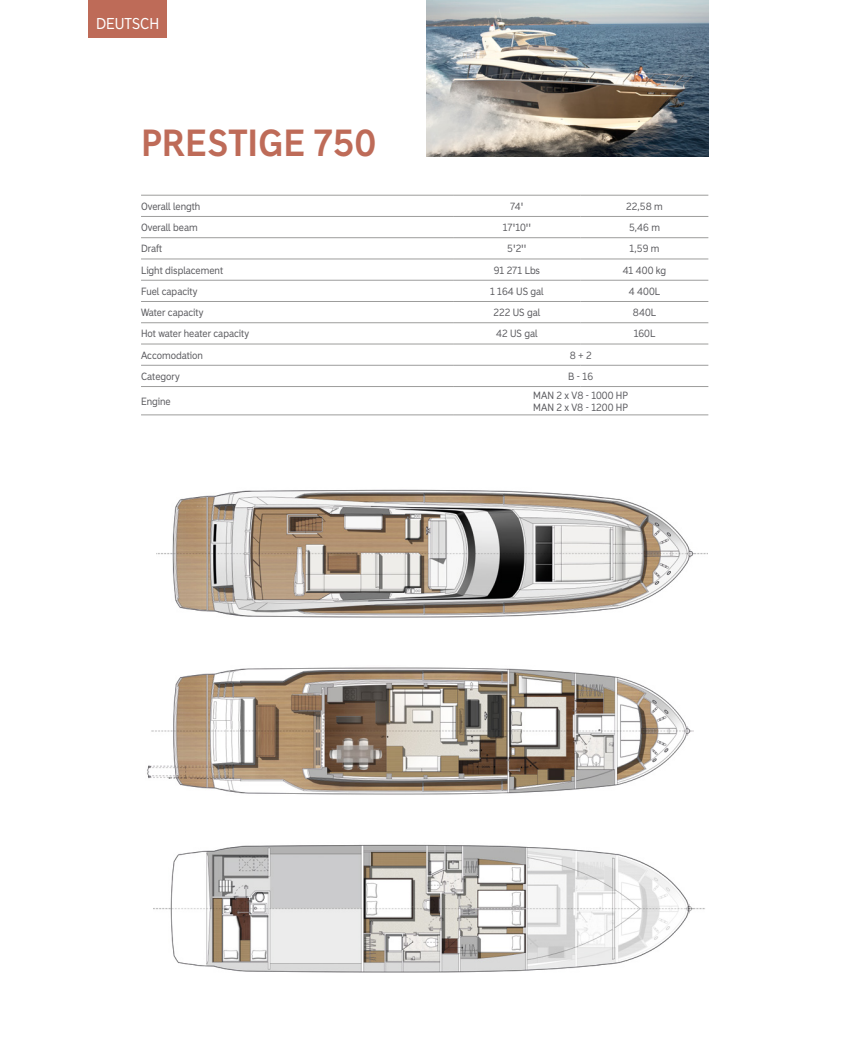
<style>
.page{position:relative;width:851px;height:1063px;background:#fff}
.page>*{position:absolute;margin:0;border:0;box-sizing:border-box;transform-origin:0 0}
.t1{font:800 36px "Madras";color:#be6b58}
.t2{font:15px "Madras";color:#fff}
.t3{font:10px/12px "Madras";color:#59595d}
</style>
<div class="page">
<img style="left:154px;top:844px;width:551px;height:129px">
<img style="left:157px;top:489px;width:550px;height:129px">
<img style="left:147px;top:667px;width:546px;height:128px">
<img style="left:426px;top:0;width:282px;height:157px">
<div style="left:89px;top:0;width:78px;height:37px;background:#be6b58"></div>
<hr style="left:141px;top:195px;width:312px;height:1px;background:#9d9d9c">
<hr style="left:453px;top:195px;width:127px;height:1px;background:#9d9d9c">
<hr style="left:580px;top:195px;width:128px;height:1px;background:#9d9d9c">
<hr style="left:141px;top:216px;width:312px;height:1px;background:#9d9d9c">
<hr style="left:453px;top:216px;width:127px;height:1px;background:#9d9d9c">
<hr style="left:580px;top:216px;width:128px;height:1px;background:#9d9d9c">
<hr style="left:141px;top:237px;width:312px;height:1px;background:#9d9d9c">
<hr style="left:453px;top:237px;width:127px;height:1px;background:#9d9d9c">
<hr style="left:580px;top:237px;width:128px;height:1px;background:#9d9d9c">
<hr style="left:141px;top:259px;width:312px;height:1px;background:#9d9d9c">
<hr style="left:453px;top:259px;width:127px;height:1px;background:#9d9d9c">
<hr style="left:580px;top:259px;width:128px;height:1px;background:#9d9d9c">
<hr style="left:141px;top:280px;width:312px;height:1px;background:#9d9d9c">
<hr style="left:453px;top:280px;width:127px;height:1px;background:#9d9d9c">
<hr style="left:580px;top:280px;width:128px;height:1px;background:#9d9d9c">
<hr style="left:141px;top:301px;width:312px;height:1px;background:#9d9d9c">
<hr style="left:453px;top:301px;width:127px;height:1px;background:#9d9d9c">
<hr style="left:580px;top:301px;width:128px;height:1px;background:#9d9d9c">
<hr style="left:141px;top:322px;width:312px;height:1px;background:#9d9d9c">
<hr style="left:453px;top:322px;width:127px;height:1px;background:#9d9d9c">
<hr style="left:580px;top:322px;width:128px;height:1px;background:#9d9d9c">
<hr style="left:141px;top:344px;width:312px;height:1px;background:#9d9d9c">
<hr style="left:453px;top:344px;width:127px;height:1px;background:#9d9d9c">
<hr style="left:580px;top:344px;width:128px;height:1px;background:#9d9d9c">
<hr style="left:141px;top:365px;width:312px;height:1px;background:#9d9d9c">
<hr style="left:453px;top:365px;width:127px;height:1px;background:#9d9d9c">
<hr style="left:580px;top:365px;width:128px;height:1px;background:#9d9d9c">
<hr style="left:141px;top:386px;width:312px;height:1px;background:#9d9d9c">
<hr style="left:453px;top:386px;width:127px;height:1px;background:#9d9d9c">
<hr style="left:580px;top:386px;width:128px;height:1px;background:#9d9d9c">
<hr style="left:141px;top:415px;width:312px;height:1px;background:#9d9d9c">
<hr style="left:453px;top:415px;width:127px;height:1px;background:#9d9d9c">
<hr style="left:580px;top:415px;width:128px;height:1px;background:#9d9d9c">
<h2 class="t2" style="left:96px;top:15px;width:65px">DEUTSCH</h2>
<h1 class="t1" style="left:141px;top:120px;width:237px">PRESTIGE 750</h1>
<p class="t3" style="left:141px;top:200px;width:61px">Overall length</p>
<p class="t3" style="left:510px;top:200px;width:15px">74'</p>
<p class="t3" style="left:626px;top:200px;width:38px">22,58 m</p>
<p class="t3" style="left:141px;top:221px;width:58px">Overall beam</p>
<p class="t3" style="left:502px;top:221px;width:30px">17'10''</p>
<p class="t3" style="left:629px;top:221px;width:32px">5,46 m</p>
<p class="t3" style="left:141px;top:243px;width:22px">Draft</p>
<p class="t3" style="left:507px;top:243px;width:21px">5'2''</p>
<p class="t3" style="left:629px;top:243px;width:31px">1,59 m</p>
<p class="t3" style="left:141px;top:264px;width:83px">Light displacement</p>
<p class="t3" style="left:493px;top:264px;width:48px">91 271 Lbs</p>
<p class="t3" style="left:622px;top:264px;width:45px">41 400 kg</p>
<p class="t3" style="left:141px;top:285px;width:58px">Fuel capacity</p>
<p class="t3" style="left:490px;top:285px;width:55px">1 164 US gal</p>
<p class="t3" style="left:628px;top:285px;width:33px">4 400L</p>
<p class="t3" style="left:141px;top:306px;width:64px">Water capacity</p>
<p class="t3" style="left:493px;top:306px;width:48px">222 US gal</p>
<p class="t3" style="left:632px;top:306px;width:25px">840L</p>
<p class="t3" style="left:141px;top:328px;width:110px">Hot water heater capacity</p>
<p class="t3" style="left:496px;top:328px;width:43px">42 US gal</p>
<p class="t3" style="left:633px;top:328px;width:23px">160L</p>
<p class="t3" style="left:141px;top:349px;width:63px">Accomodation</p>
<p class="t3" style="left:569px;top:349px;width:24px">8 + 2</p>
<p class="t3" style="left:141px;top:370px;width:40px">Category</p>
<p class="t3" style="left:568px;top:370px;width:26px">B - 16</p>
<p class="t3" style="left:141px;top:395px;width:31px">Engine</p>
<p class="t3" style="left:533px;top:389px;width:96px">MAN 2 x V8 - 1000 HP<br>MAN 2 x V8 - 1200 HP</p>
</div>
